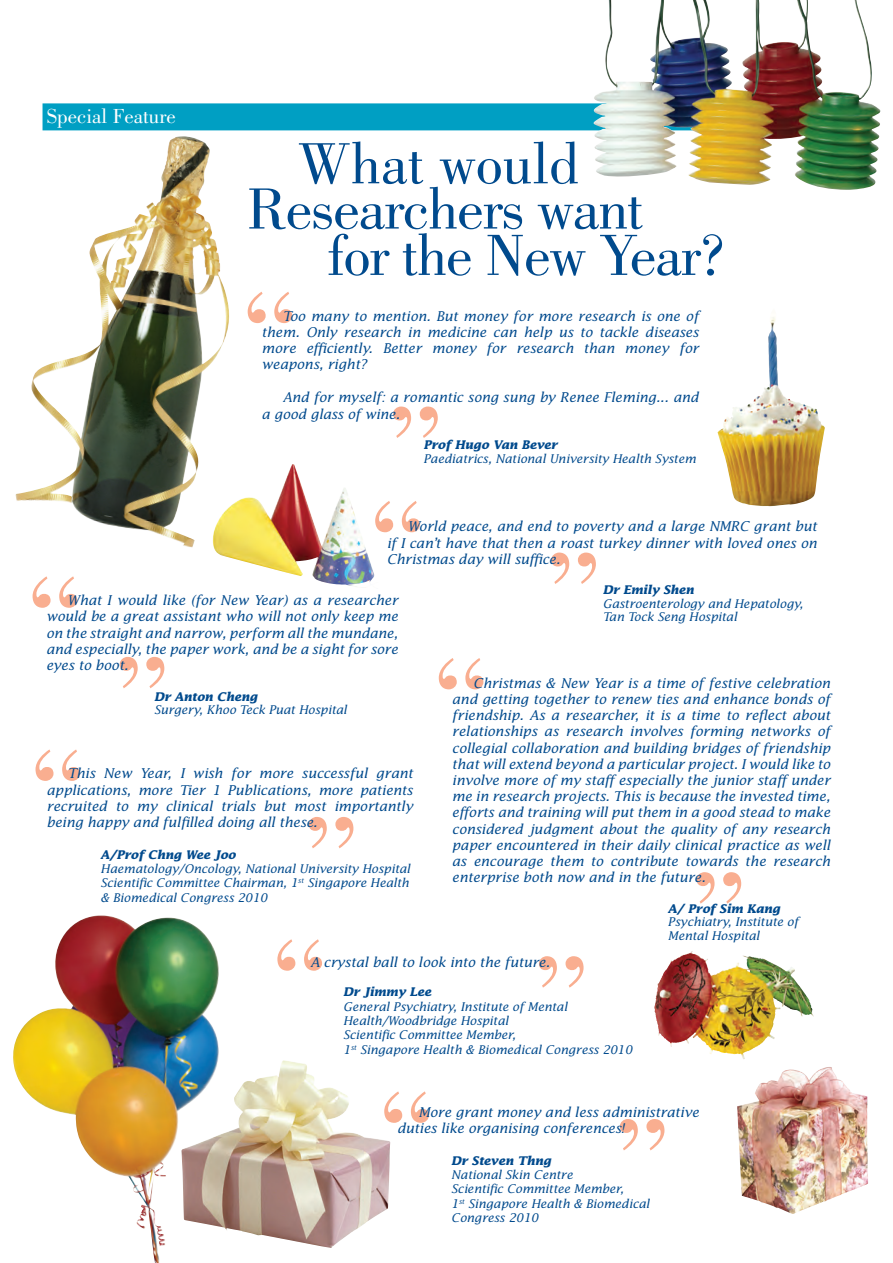
<style>
.page{position:relative;width:893px;height:1263px;background:#fff}
.page>*{position:absolute;margin:0;border:0;box-sizing:border-box;transform-origin:0 0}
.Headline_1{font:120px "Bodoni";color:#f9ae90}
.Headline_1-2{font:60px "Bodoni";letter-spacing:-.02em;color:#004a8d}
.Headline_2{font:60px "Bodoni";color:#004a8d}
.Head_bar_light_blu{font:21px "Bodoni";color:#fff}
.quote_1{font:italic 13.5px/16.2px "Lucida";letter-spacing:-.01em;color:#004a8d;text-align:justify}
.quote_1_copy_2{font:italic 12px/14.4px "Lucida";letter-spacing:-.01em;color:#004a8d}
.s1{font-weight:700}
</style>
<div class="page">
<img style="left:214px;top:464px;width:161px;height:123px">
<img style="left:223px;top:1060px;width:167px;height:188px">
<img style="left:737px;top:1067px;width:131px;height:147px">
<div style="left:43px;top:103px;width:782px;height:27px;background:#009fc3"></div>
<img style="left:13px;top:915px;width:210px;height:348px">
<img style="left:717px;top:317px;width:108px;height:189px">
<img style="left:15px;top:136px;width:215px;height:412px">
<img style="left:592px;top:0;width:279px;height:177px">
<img style="left:654px;top:951px;width:63px;height:103px">
<p class="Head_bar_light_blu" style="left:47px;top:104px;width:130px">Special Feature</p>
<p class="Headline_2" style="left:298px;top:130px;width:283px">What would</p>
<p class="Headline_1-2" style="left:247px;top:175px;width:398px">Researchers want</p>
<p class="Headline_1-2" style="left:328px;top:222px;width:399px">for the New Year?</p>
<p class="Headline_1" style="left:243px;top:265px;width:55px">“</p>
<p class="quote_1" style="left:262px;top:307px;width:439px;text-indent:21px">Too many to mention. But money for more research is one of them. Only research in medicine can help us to tackle diseases more efficiently. Better money for research than money for weapons, right?</p>
<p class="quote_1" style="left:262px;top:389px;width:439px;text-indent:21px">And for myself: a romantic song sung by Renee Fleming... and a good glass of wine.</p>
<p class="quote_1_copy_2" style="left:424px;top:438px;width:274px;line-height:13.5px"><span class="s1">Prof Hugo Van Bever<br></span>Paediatrics, National University Health System</p>
<p class="Headline_1" style="left:389px;top:380px;width:55px">”</p>
<p class="Headline_1" style="left:370px;top:474px;width:55px">“</p>
<p class="quote_1" style="left:387px;top:518px;width:432px;text-indent:21px">World peace, and end to poverty and a large NMRC grant but if I can’t have that then a roast turkey dinner with loved ones on Christmas day will suffice.</p>
<p class="quote_1_copy_2" style="left:603px;top:583px;width:202px;line-height:13.5px"><span class="s1">Dr Emily Shen<br></span>Gastroenterology and Hepatology,<br>Tan Tock Seng Hospital</p>
<p class="Headline_1" style="left:548px;top:526px;width:55px">”</p>
<p class="Headline_1" style="left:28px;top:550px;width:55px">“</p>
<p class="quote_1" style="left:46px;top:592px;width:354px;text-indent:21px">What I would like (for New Year) as a researcher would be a great assistant who will not only keep me on the straight and narrow, perform all the mundane, and especially, the paper work, and be a sight for sore eyes to boot.</p>
<p class="quote_1_copy_2" style="left:154px;top:689px;width:194px;line-height:13.5px"><span class="s1">Dr Anton Cheng<br></span>Surgery, Khoo Teck Puat Hospital</p>
<p class="Headline_1" style="left:116px;top:631px;width:55px">”</p>
<p class="Headline_1" style="left:434px;top:632px;width:55px">“</p>
<p class="quote_1" style="left:452px;top:674px;width:380px;text-indent:21px">Christmas &amp; New Year is a time of festive celebration and getting together to renew ties and enhance bonds of friendship. As a researcher, it is a time to reflect about relationships as research involves forming networks of collegial collaboration and building bridges of friendship that will extend beyond a particular project. I would like to involve more of my staff especially the junior staff under me in research projects. This is because the invested time, efforts and training will put them in a good stead to make considered judgment about the quality of any research paper encountered in their daily clinical practice as well as encourage them to contribute towards the research enterprise both now and in the future.</p>
<p class="quote_1_copy_2" style="left:668px;top:901px;width:132px;line-height:13.5px"><span class="s1">A/ Prof Sim Kang<br></span>Psychiatry, Institute of<br>Mental Hospital</p>
<p class="Headline_1" style="left:30px;top:723px;width:55px">“</p>
<p class="quote_1" style="left:47px;top:765px;width:368px;text-indent:21px">This New Year, I wish for more successful grant applications, more Tier 1 Publications, more patients recruited to my clinical trials but most importantly being happy and fulfilled doing all these.</p>
<p class="quote_1_copy_2" style="left:101px;top:847px;width:311px"><span class="s1">A/Prof Chng Wee Joo<br></span>Haematology/Oncology, National University Hospital Scientific Committee Chairman, 1<sup>st</sup> Singapore Health &amp; Biomedical Congress 2010</p>
<p class="Headline_1" style="left:305px;top:791px;width:55px">”</p>
<p class="Headline_1" style="left:693px;top:846px;width:55px">”</p>
<p class="Headline_1" style="left:272px;top:913px;width:55px">“</p>
<p class="Headline_1" style="left:535px;top:930px;width:55px">”</p>
<p class="quote_1" style="left:310px;top:954px;width:241px">A crystal ball to look into the future.</p>
<p class="quote_1_copy_2" style="left:343px;top:984px;width:291px"><span class="s1">Dr Jimmy Lee<br></span>General Psychiatry, Institute of Mental<br>Health/Woodbridge Hospital<br>Scientific Committee Member,<br>1<sup>st</sup> Singapore Health &amp; Biomedical Congress 2010</p>
<p class="Headline_1" style="left:379px;top:1065px;width:55px">“</p>
<p class="Headline_1" style="left:616px;top:1093px;width:55px">”</p>
<p class="quote_1" style="left:397px;top:1104px;width:303px;text-indent:21px">More grant money and less administrative duties like organising conferences!</p>
<p class="quote_1_copy_2" style="left:451px;top:1153px;width:200px"><span class="s1">Dr Steven Thng<br></span>National Skin Centre<br>Scientific Committee Member,<br>1<sup>st</sup> Singapore Health &amp; Biomedical<br>Congress 2010</p>
</div>
